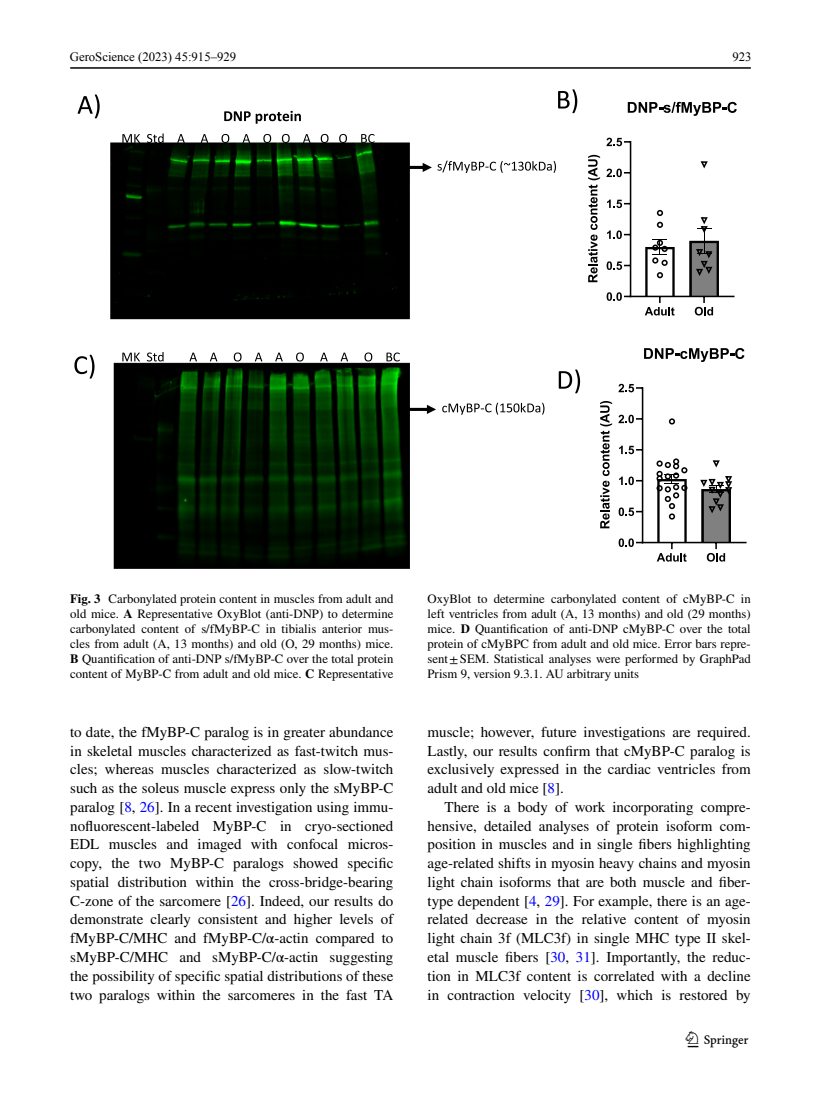
<style>
.page{position:relative;width:821px;height:1106px;background:#fff}
.page>*{position:absolute;margin:0;border:0;box-sizing:border-box;transform-origin:0 0}
.t1{font:22.5px "Springnew Regular 3";color:#000}
.t2{font:15px/18.8px "STIX";color:#000;text-align:justify}
.t3{font:12.75px/15px "STIX";color:#000;text-align:justify}
.t4{font:12.75px "Times New Roman";color:#000}
.t5{font:12.75px "Times New Roman PSMT2";color:#000}
.s1{font-weight:700}
.s2{color:#00f}
</style>
<div class="page">
<hr style="left:70px;top:67px;width:680px;height:2px;background:#000">
<img style="left:111px;top:142px;width:298px;height:426px">
<svg style="left:224px;top:111px;width:77px;height:13px"></svg>
<hr style="left:630px;top:296px;width:104px;height:1px;background:#000">
<hr style="left:630px;top:141px;width:1px;height:156px;background:#000">
<svg style="left:606px;top:292px;width:24px;height:9px"></svg>
<svg style="left:606px;top:261px;width:24px;height:9px"></svg>
<svg style="left:607px;top:230px;width:23px;height:9px"></svg>
<svg style="left:607px;top:199px;width:23px;height:9px"></svg>
<svg style="left:606px;top:169px;width:24px;height:8px"></svg>
<svg style="left:606px;top:138px;width:24px;height:8px"></svg>
<svg style="left:700px;top:161px;width:7px;height:7px"></svg>
<svg style="left:689px;top:217px;width:30px;height:98px"></svg>
<svg style="left:657px;top:222px;width:6px;height:6px"></svg>
<svg style="left:657px;top:210px;width:6px;height:6px"></svg>
<svg style="left:644px;top:239px;width:30px;height:76px"></svg>
<svg style="left:627px;top:102px;width:109px;height:14px"></svg>
<svg style="left:588px;top:155px;width:12px;height:127px"></svg>
<svg style="left:122px;top:133px;width:63px;height:10px"></svg>
<svg style="left:201px;top:134px;width:7px;height:9px"></svg>
<svg style="left:221px;top:134px;width:50px;height:9px"></svg>
<svg style="left:282px;top:134px;width:8px;height:9px"></svg>
<svg style="left:303px;top:134px;width:25px;height:9px"></svg>
<svg style="left:339px;top:134px;width:8px;height:9px"></svg>
<svg style="left:361px;top:134px;width:13px;height:9px"></svg>
<svg style="left:394px;top:161px;width:162px;height:12px"></svg>
<svg style="left:78px;top:94px;width:22px;height:24px"></svg>
<svg style="left:558px;top:89px;width:19px;height:24px"></svg>
<svg style="left:122px;top:352px;width:75px;height:9px"></svg>
<svg style="left:210px;top:352px;width:7px;height:9px"></svg>
<svg style="left:234px;top:352px;width:28px;height:9px"></svg>
<svg style="left:275px;top:352px;width:8px;height:9px"></svg>
<svg style="left:296px;top:352px;width:32px;height:9px"></svg>
<svg style="left:340px;top:352px;width:8px;height:9px"></svg>
<svg style="left:364px;top:352px;width:36px;height:9px"></svg>
<svg style="left:399px;top:405px;width:37px;height:9px"></svg>
<hr style="left:642px;top:542px;width:104px;height:1px;background:#000">
<hr style="left:642px;top:387px;width:1px;height:156px;background:#000">
<svg style="left:618px;top:538px;width:24px;height:9px"></svg>
<svg style="left:618px;top:507px;width:24px;height:9px"></svg>
<svg style="left:619px;top:476px;width:23px;height:9px"></svg>
<svg style="left:619px;top:445px;width:23px;height:9px"></svg>
<svg style="left:618px;top:415px;width:24px;height:8px"></svg>
<svg style="left:618px;top:384px;width:24px;height:8px"></svg>
<svg style="left:712px;top:460px;width:7px;height:7px"></svg>
<svg style="left:700px;top:476px;width:32px;height:85px"></svg>
<svg style="left:669px;top:418px;width:6px;height:6px"></svg>
<svg style="left:656px;top:458px;width:31px;height:103px"></svg>
<svg style="left:644px;top:348px;width:100px;height:14px"></svg>
<svg style="left:600px;top:401px;width:12px;height:127px"></svg>
<svg style="left:558px;top:369px;width:22px;height:24px"></svg>
<svg style="left:74px;top:355px;width:20px;height:23px"></svg>
<svg style="left:442px;top:403px;width:102px;height:12px"></svg>
<p class="t4" style="left:70px;top:52px;width:168px">GeroScience (2023) 45:915–929</p>
<p class="t5" style="left:732px;top:52px;width:21px">923</p>
<p class="t3" style="left:70px;top:592px;width:325px"><span class="s1">Fig. 3</span> Carbonylated protein content in muscles from adult and old mice. <span class="s1">A</span> Representative OxyBlot (anti-DNP) to determine carbonylated content of s/fMyBP-C in tibialis anterior mus&shy;cles from adult (A, 13 months) and old (O, 29 months) mice.<br><span class="s1">B</span> Quantification of anti-DNP s/fMyBP-C over the total protein content of MyBP-C from adult and old mice. <span class="s1">C</span> Representative</p>
<p class="t3" style="left:427px;top:592px;width:325px">OxyBlot to determine carbonylated content of cMyBP-C in left ventricles from adult (A, 13 months) and old (29 months) mice. <span class="s1">D</span> Quantification of anti-DNP cMyBP-C over the total protein of cMyBPC from adult and old mice. Error bars repre&shy;sent±SEM. Statistical analyses were performed by GraphPad Prism 9, version 9.3.1. AU arbitrary units</p>
<p class="t2" style="left:70px;top:723px;width:325px">to date, the fMyBP-C paralog is in greater abundance in skeletal muscles characterized as fast-twitch mus&shy;cles; whereas muscles characterized as slow-twitch such as the soleus muscle express only the sMyBP-C paralog [<span class="s2">8</span>, <span class="s2">26</span>]. In a recent investigation using immu&shy;nofluorescent-labeled MyBP-C in cryo-sectioned EDL muscles and imaged with confocal micros&shy;copy, the two MyBP-C paralogs showed specific spatial distribution within the cross-bridge-bearing C-zone of the sarcomere [<span class="s2">26</span>]. Indeed, our results do demonstrate clearly consistent and higher levels of fMyBP-C/MHC and fMyBP-C/α-actin compared to sMyBP-C/MHC and sMyBP-C/α-actin suggesting the possibility of specific spatial distributions of these two paralogs within the sarcomeres in the fast TA</p>
<p class="t2" style="left:427px;top:723px;width:325px">muscle; however, future investigations are required.<br>Lastly, our results confirm that cMyBP-C paralog is exclusively expressed in the cardiac ventricles from adult and old mice [<span class="s2">8</span>].</p>
<p class="t2" style="left:427px;top:798px;width:325px;text-indent:17px">There is a body of work incorporating compre&shy;hensive, detailed analyses of protein isoform com&shy;position in muscles and in single fibers highlighting age-related shifts in myosin heavy chains and myosin light chain isoforms that are both muscle and fiber&shy;type dependent [<span class="s2">4</span>, <span class="s2">29</span>]. For example, there is an age&shy;related decrease in the relative content of myosin light chain 3f (MLC3f) in single MHC type II skel&shy;etal muscle fibers [<span class="s2">30</span>, <span class="s2">31</span>]. Importantly, the reduc&shy;tion in MLC3f content is correlated with a decline in contraction velocity [<span class="s2">30</span>], which is restored by</p>
<h1 class="t1" style="left:687px;top:1031px;width:62px">1 3</h1>
</div>
